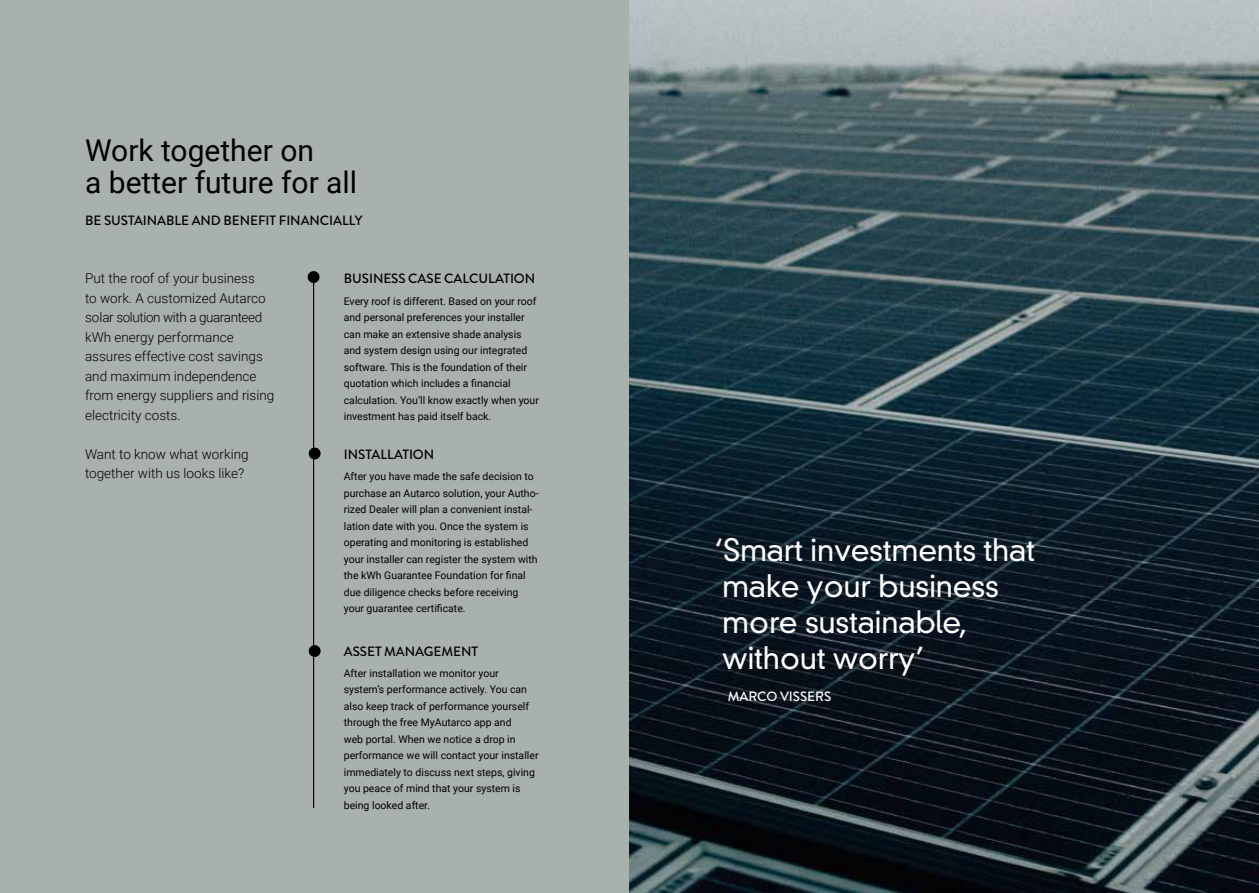
<style>
.page{position:relative;width:1259px;height:893px;background:#fff}
.page>*{position:absolute;margin:0;border:0;box-sizing:border-box;transform-origin:0 0}
.t1{font:300 30px/36px "DIN Neuzeit Grotesk Std";letter-spacing:-.01em;color:#fff}
.t2{font:30px/31.5px "Roboto";color:#000}
.t3{font:300 13.5px/19.5px "Roboto";color:#000}
.t4{font:500 13.5px "Brandon Grotesque";letter-spacing:-.005em;color:#000}
.t5{font:500 13.5px "Brandon Grotesque";letter-spacing:-.005em;color:#fff}
.t6{font:10.5px/16.5px "Roboto";color:#000}
</style>
<div class="page">
<div style="left:0;top:0;width:630px;height:893px;background:#a9b1ac"></div>
<hr style="left:313px;top:278px;width:1px;height:530px;background:#000">
<div style="left:308px;top:271px;width:11px;height:12px;background:#000;border-radius:50%"></div>
<div style="left:309px;top:645px;width:12px;height:12px;background:#000;border-radius:50%"></div>
<div style="left:309px;top:448px;width:12px;height:11px;background:#000;border-radius:50%"></div>
<img style="left:629px;top:0;width:630px;height:893px">
<h1 class="t2" style="left:85px;top:134px;width:274px">Work together on<br>a better future for all</h1>
<p class="t4" style="left:85px;top:211px;width:279px">BE SUSTAINABLE AND BENEFIT FINANCIALLY</p>
<p class="t3" style="left:85px;top:268px;width:191px">Put the roof of your business<br>to work. A customized Autarco solar solution with a guaranteed kWh energy performance assures effective cost savings and maximum independence from energy suppliers and rising electricity costs.</p>
<p class="t3" style="left:85px;top:444px;width:165px">Want to know what working together with us looks like?</p>
<p class="t4" style="left:344px;top:269px;width:193px">BUSINESS CASE CALCULATION</p>
<p class="t6" style="left:344px;top:292px;width:197px">Every roof is different. Based on your roof and personal preferences your installer can make an extensive shade analysis and system design using our integrated software. This is the foundation of their quotation which includes a financial calculation. You’ll know exactly when your investment has paid itself back.</p>
<p class="t4" style="left:344px;top:445px;width:92px">INSTALLATION</p>
<p class="t6" style="left:344px;top:468px;width:196px">After you have made the safe decision to purchase an Autarco solution, your Autho&shy;rized Dealer will plan a convenient instal&shy;lation date with you. Once the system is operating and monitoring is established your installer can register the system with the kWh Guarantee Foundation for final due diligence checks before receiving your guarantee certificate.</p>
<p class="t4" style="left:344px;top:642px;width:136px">ASSET MANAGEMENT</p>
<p class="t6" style="left:344px;top:664px;width:196px">After installation we monitor your system’s performance actively. You can also keep track of performance yourself through the free MyAutarco app and<br>web portal. When we notice a drop in performance we will contact your installer immediately to discuss next steps, giving you peace of mind that your system is being looked after.</p>
<h1 class="t1" style="left:714px;top:532px;width:322px">‘Smart investments that make your business more sustainable, without worry’</h1>
<p class="t5" style="left:728px;top:687px;width:105px">MARCO VISSERS</p>
</div>
